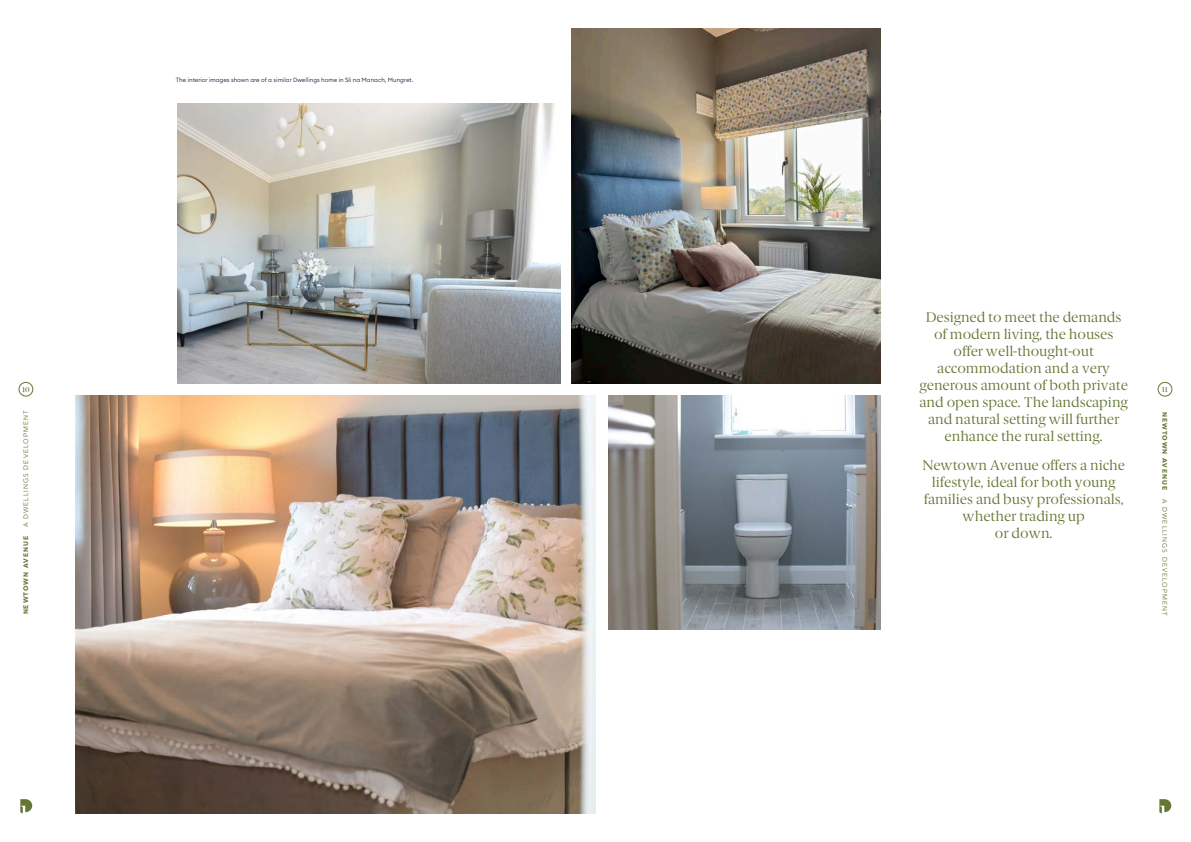
<style>
.page{position:relative;width:1191px;height:842px;background:#fff}
.page>*{position:absolute;margin:0;border:0;box-sizing:border-box;transform-origin:0 0}
.t1{font:14px/17px "Berlingske Serif";color:#637733;text-align:center}
.t2{font:7.4px "Chronicle Display Semi";color:#637733}
.t3{font:6.5px "Nationale";letter-spacing:.165em;color:#637733}
.t4{font:700 6.5px "Nationale";letter-spacing:.15em;color:#637733}
.t5{font:300 6px "Euclid Circular B";color:#101e3a}
</style>
<div class="page">
<img style="left:76px;top:395px;width:519px;height:419px">
<img style="left:177px;top:103px;width:383px;height:280px">
<img style="left:572px;top:28px;width:308px;height:356px">
<svg style="left:20px;top:799px;width:12px;height:15px"></svg>
<svg style="left:1159px;top:799px;width:12px;height:15px"></svg>
<div style="left:19px;top:382px;width:14px;height:14px;border:1px solid #637733;border-radius:50%"></div>
<div style="left:1157px;top:382px;width:15px;height:14px;border:1px solid #637733;border-radius:50%"></div>
<img style="left:609px;top:396px;width:271px;height:233px">
<p class="t5" style="left:176px;top:76px;width:239px">The interior images shown are of a similar Dwellings home in Sli na Manach, Mungret.</p>
<p class="t1" style="left:919px;top:309px;width:210px">Designed to meet the demands of modern living, the houses offer well-thought-out accommodation and a very generous amount of both private and open space. The landscaping and natural setting will further enhance the rural setting.</p>
<p class="t1" style="left:922px;top:456px;width:204px">Newtown Avenue offers a niche lifestyle, ideal for both young families and busy professionals, whether trading up<br>or down.</p>
<p class="t2" style="left:22px;top:383px;width:9px">10</p>
<p class="t2" style="left:1162px;top:383px;width:8px">11</p>
<p class="t3" style="left:22px;top:527px;width:119px;rotate:-90deg">A DWELLINGS DEVELOPMENT</p>
<p class="t4" style="left:1169px;top:412px;width:80px;rotate:90deg">NEWTOWN AVENUE</p>
<p class="t3" style="left:1169px;top:499px;width:119px;rotate:90deg">A DWELLINGS DEVELOPMENT</p>
<p class="t4" style="left:22px;top:614px;width:80px;rotate:-90deg">NEWTOWN AVENUE</p>
</div>
